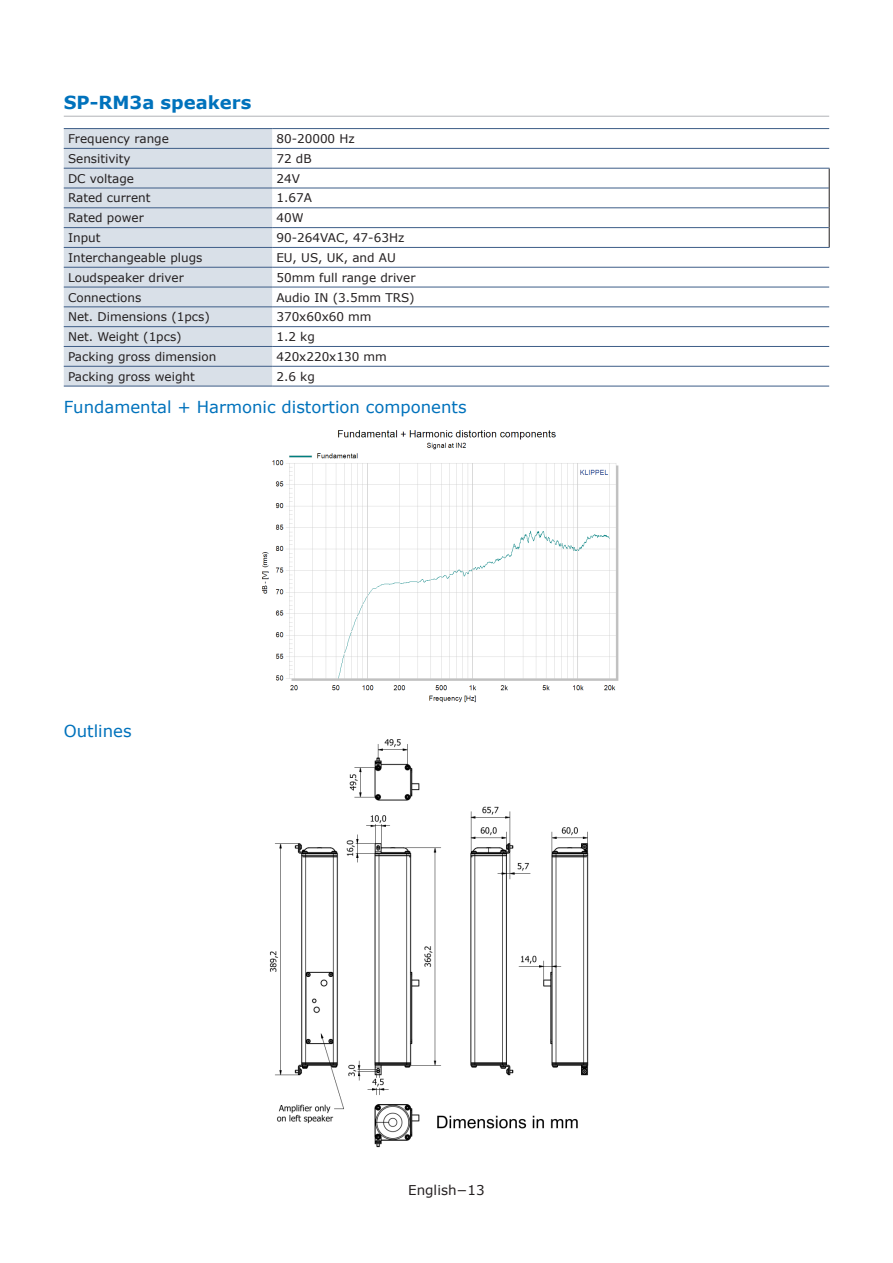
<style>
.page{position:relative;width:893px;height:1263px;background:#fff}
.page>*{position:absolute;margin:0;border:0;box-sizing:border-box;transform-origin:0 0}
.Head_3__line{font:700 18px "Verdana";color:#0072bc}
.Head_4{font:16.5px "Verdana";color:#0072bc}
.t1{font:13.5px "Verdana";color:#231f20}
._8pt_table_text__no{font:12px "Verdana";color:#231f20}
</style>
<div class="page">
<hr style="left:64px;top:116px;width:765px;height:1px;background:#b2b3b7">
<div style="left:64px;top:129px;width:208px;height:257px;background:#d9e0e8"></div>
<svg style="left:829px;top:169px;width:1px;height:78px"></svg>
<hr style="left:64px;top:128px;width:208px;height:1px;background:#3d5d87">
<hr style="left:64px;top:148px;width:208px;height:1px;background:#3d5d87">
<hr style="left:64px;top:168px;width:208px;height:1px;background:#3d5d87">
<hr style="left:64px;top:188px;width:208px;height:1px;background:#3d5d87">
<hr style="left:64px;top:207px;width:208px;height:1px;background:#3d5d87">
<hr style="left:64px;top:227px;width:208px;height:1px;background:#3d5d87">
<hr style="left:64px;top:247px;width:208px;height:1px;background:#3d5d87">
<hr style="left:64px;top:267px;width:208px;height:1px;background:#3d5d87">
<hr style="left:64px;top:287px;width:208px;height:1px;background:#3d5d87">
<hr style="left:64px;top:306px;width:208px;height:1px;background:#3d5d87">
<hr style="left:64px;top:326px;width:208px;height:1px;background:#3d5d87">
<hr style="left:64px;top:346px;width:208px;height:1px;background:#3d5d87">
<hr style="left:64px;top:366px;width:208px;height:1px;background:#3d5d87">
<hr style="left:64px;top:386px;width:208px;height:1px;background:#3d5d87">
<hr style="left:272px;top:128px;width:557px;height:1px;background:#3d5d87">
<hr style="left:272px;top:148px;width:557px;height:1px;background:#3d5d87">
<hr style="left:272px;top:168px;width:558px;height:1px;background:#3d5d87">
<hr style="left:272px;top:188px;width:557px;height:1px;background:#3d5d87">
<hr style="left:272px;top:207px;width:557px;height:1px;background:#3d5d87">
<hr style="left:272px;top:227px;width:557px;height:1px;background:#3d5d87">
<hr style="left:272px;top:247px;width:558px;height:1px;background:#3d5d87">
<hr style="left:272px;top:267px;width:557px;height:1px;background:#3d5d87">
<hr style="left:272px;top:287px;width:557px;height:1px;background:#3d5d87">
<hr style="left:272px;top:306px;width:557px;height:1px;background:#3d5d87">
<hr style="left:272px;top:326px;width:557px;height:1px;background:#3d5d87">
<hr style="left:272px;top:346px;width:557px;height:1px;background:#3d5d87">
<hr style="left:272px;top:366px;width:557px;height:1px;background:#3d5d87">
<hr style="left:272px;top:386px;width:557px;height:1px;background:#3d5d87">
<img style="left:262px;top:430px;width:357px;height:273px">
<img style="left:269px;top:739px;width:320px;height:408px">
<p class="Head_3__line" style="left:64px;top:90px;width:189px">SP-RM3a speakers</p>
<p class="_8pt_table_text__no" style="left:68px;top:130px;width:102px">Frequency range</p>
<p class="_8pt_table_text__no" style="left:276px;top:130px;width:80px">80-20000 Hz</p>
<p class="_8pt_table_text__no" style="left:68px;top:150px;width:64px">Sensitivity</p>
<p class="_8pt_table_text__no" style="left:276px;top:150px;width:37px">72 dB</p>
<p class="_8pt_table_text__no" style="left:68px;top:170px;width:67px">DC voltage</p>
<p class="_8pt_table_text__no" style="left:276px;top:170px;width:25px">24V</p>
<p class="_8pt_table_text__no" style="left:68px;top:190px;width:84px">Rated current</p>
<p class="_8pt_table_text__no" style="left:276px;top:190px;width:37px">1.67A</p>
<p class="_8pt_table_text__no" style="left:68px;top:210px;width:77px">Rated power</p>
<p class="_8pt_table_text__no" style="left:276px;top:210px;width:29px">40W</p>
<p class="_8pt_table_text__no" style="left:68px;top:229px;width:34px">Input</p>
<p class="_8pt_table_text__no" style="left:276px;top:229px;width:129px">90-264VAC, 47-63Hz</p>
<p class="_8pt_table_text__no" style="left:68px;top:249px;width:136px">Interchangeable plugs</p>
<p class="_8pt_table_text__no" style="left:276px;top:249px;width:121px">EU, US, UK, and AU</p>
<p class="_8pt_table_text__no" style="left:68px;top:269px;width:117px">Loudspeaker driver</p>
<p class="_8pt_table_text__no" style="left:276px;top:269px;width:141px">50mm full range driver</p>
<p class="_8pt_table_text__no" style="left:68px;top:289px;width:75px">Connections</p>
<p class="_8pt_table_text__no" style="left:276px;top:289px;width:140px">Audio IN (3.5mm TRS)</p>
<p class="_8pt_table_text__no" style="left:68px;top:309px;width:143px">Net. Dimensions (1pcs)</p>
<p class="_8pt_table_text__no" style="left:276px;top:309px;width:97px">370x60x60 mm</p>
<p class="_8pt_table_text__no" style="left:68px;top:328px;width:115px">Net. Weight (1pcs)</p>
<p class="_8pt_table_text__no" style="left:276px;top:328px;width:40px">1.2 kg</p>
<p class="_8pt_table_text__no" style="left:68px;top:348px;width:150px">Packing gross dimension</p>
<p class="_8pt_table_text__no" style="left:276px;top:348px;width:112px">420x220x130 mm</p>
<p class="_8pt_table_text__no" style="left:68px;top:368px;width:128px">Packing gross weight</p>
<p class="_8pt_table_text__no" style="left:276px;top:368px;width:40px">2.6 kg</p>
<p class="Head_4" style="left:64px;top:396px;width:404px">Fundamental + Harmonic distortion components</p>
<p class="Head_4" style="left:64px;top:720px;width:69px">Outlines</p>
<p class="t1" style="left:408px;top:1180px;width:78px">English−13</p>
</div>
